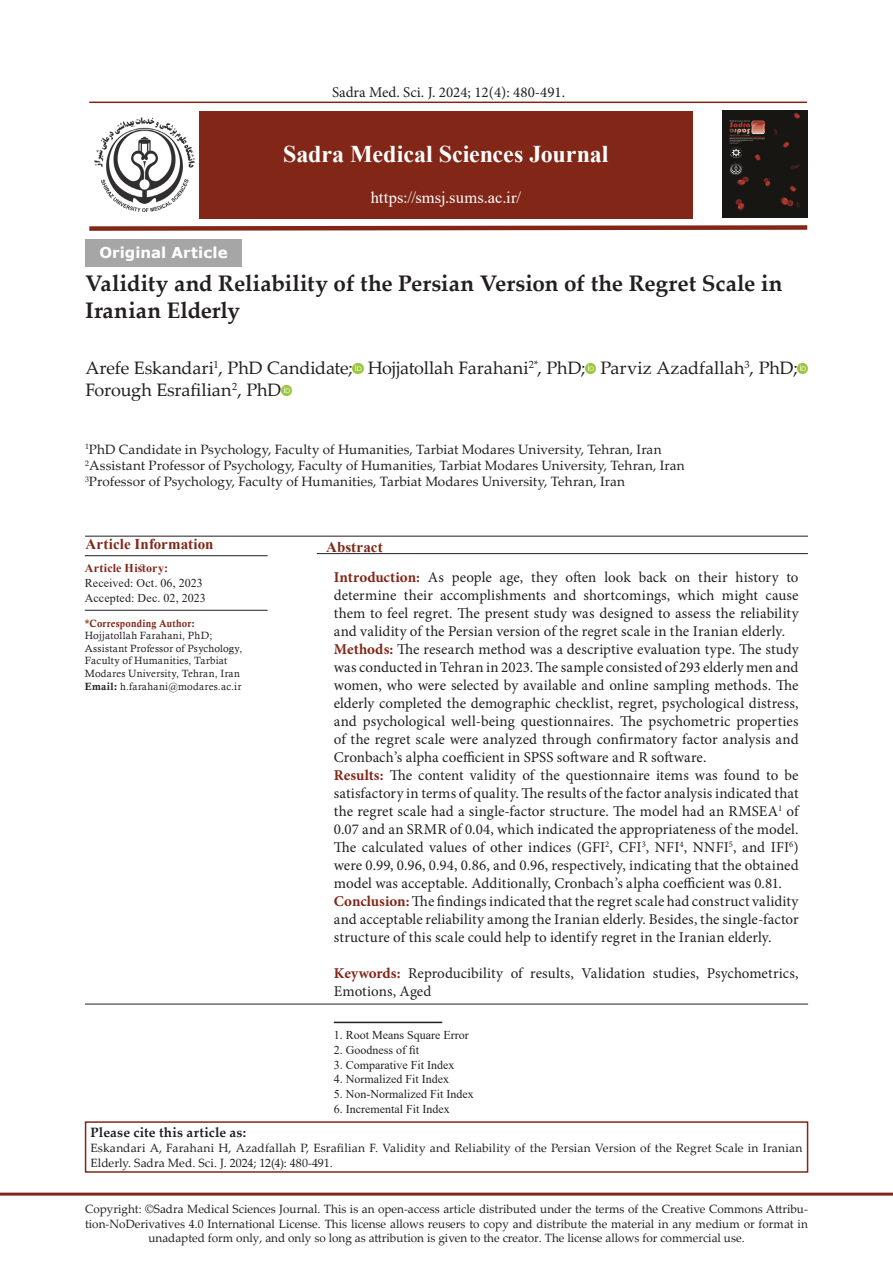
<style>
.page{position:relative;width:893px;height:1263px;background:#fff}
.page>*{position:absolute;margin:0;border:0;box-sizing:border-box;transform-origin:0 0}
.t1{font:700 24px "Times New Roman";letter-spacing:-.005em;color:#fff}
.t2{font:700 22.5px/27px "Palatino Linotype";color:#231f20}
.t3{font:18px "Palatino Linotype";letter-spacing:-.005em;color:#231f20}
.t4{font:16.5px "Times New Roman";letter-spacing:.01em;color:#fff}
.t5{font:15px/18px "Minion Pro";letter-spacing:.005em;color:#231f20}
.t6{font:700 15px "Times New Roman";letter-spacing:.005em;color:#822718}
.t7{font:700 15px "Minion Pro";color:#822718}
.t8{font:700 15px "Verdana";letter-spacing:.005em;color:#fff}
.t9{font:13.5px "Palatino Linotype";letter-spacing:.005em;color:#231f20}
.t10{font:700 13.5px "Palatino Linotype";letter-spacing:.02em;color:#231f20}
.t11{font:12px/15px "Palatino Linotype";color:#231f20}
.t12{font:12px/15px "Times New Roman";color:#231f20}
.t13{font:700 12px "Times New Roman";letter-spacing:.025em;color:#822718}
.t14{font:10.5px/12.6px "Calisto";letter-spacing:.025em;color:#231f20}
.t15{font:10.5px "Calis MT Bol";letter-spacing:.02em;color:#822718;scale:.93 1}
.t16{font:10.5px "Palatino Linotype";color:#231f20}
.t17{font:8.7px "Minion Pro";color:#231f20}
.t18{font:7.8px "Palatino Linotype";color:#231f20}
.s1{font-size:18px}
.s2{font-family:"Calis MT Bol"}
.s3{font-weight:700;color:#822718}
</style>
<div class="page">
<hr style="left:0;top:1192px;width:893px;height:3px;background:#822718">
<svg style="left:353px;top:364px;width:10px;height:10px"></svg>
<svg style="left:585px;top:364px;width:11px;height:10px"></svg>
<svg style="left:797px;top:364px;width:11px;height:10px"></svg>
<svg style="left:281px;top:385px;width:11px;height:10px"></svg>
<hr style="left:85px;top:536px;width:723px;height:1px;background:#231f20">
<hr style="left:85px;top:555px;width:183px;height:1px;background:#231f20">
<div style="left:85px;top:239px;width:157px;height:28px;background:#a7a6a6"></div>
<hr style="left:85px;top:610px;width:183px;height:1px;background:#231f20">
<hr style="left:317px;top:553px;width:491px;height:1px;background:#231f20">
<hr style="left:85px;top:1004px;width:723px;height:1px;background:#231f20">
<div style="left:199px;top:112px;width:494px;height:107px;background:#822718"></div>
<svg style="left:89px;top:225px;width:719px;height:6px;background:#a15c51"></svg>
<hr style="left:89px;top:102px;width:718px;height:1px;background:#822718">
<img style="left:95px;top:117px;width:99px;height:94px">
<img style="left:723px;top:110px;width:84px;height:108px">
<div style="left:85px;top:1121px;width:723px;height:52px;border:2px solid #822718"></div>
<hr style="left:334px;top:1022px;width:108px;height:1px;background:#231f20">
<p class="t5" style="left:332px;top:83px;width:235px">Sadra Med. Sci .J. 2024; 12 : (4) 480-491.</p>
<p class="t8" style="left:99px;top:242px;width:130px">Original Article</p>
<h1 class="t1" style="left:283px;top:136px;width:327px">Sadra Medical Sciences Journal</h1>
<p class="t4" style="left:371px;top:186px;width:152px">https://smsj.sums.ac i r. /</p>
<h2 class="t2" style="left:85px;top:269px;width:699px">Validity and Reliability of the Persian Version of the Regret Scale in<br>Iranian Elderly</h2>
<p class="t16" style="left:214px;top:357px;width:7px">1</p>
<p class="t16" style="left:529px;top:357px;width:15px"><span class="s1">,</span>*2</p>
<p class="t3" style="left:85px;top:355px;width:269px">Arefe Eskandari , PhD Candidate;</p>
<p class="t16" style="left:744px;top:357px;width:7px">3</p>
<p class="t3" style="left:600px;top:355px;width:199px">Parviz Azadfallah , PhD;</p>
<p class="t3" style="left:368px;top:355px;width:163px">Hojjatollah Farahani</p>
<p class="t3" style="left:547px;top:355px;width:40px">PhD;</p>
<p class="t3" style="left:85px;top:377px;width:198px">Forough Esrafilian , PhD</p>
<p class="t16" style="left:232px;top:378px;width:7px">2</p>
<p class="t18" style="left:85px;top:441px;width:5px">1</p>
<p class="t9" style="left:89px;top:440px;width:574px">PhD Candidate in Psychology, Faculty of Humanities, Tarbiat Modares University, Tehran, Iran</p>
<p class="t18" style="left:85px;top:457px;width:5px">2</p>
<p class="t9" style="left:89px;top:456px;width:597px">Assistant Professor of Psychology, Faculty of Humanities, Tarbiat Modares University, Tehran, Iran</p>
<p class="t18" style="left:85px;top:474px;width:5px">3</p>
<p class="t9" style="left:89px;top:472px;width:538px">Professor of Psychology, Faculty of Humanities, Tarbiat Modares University, Tehran, Iran</p>
<p class="t6" style="left:85px;top:533px;width:130px">Article Information</p>
<p class="t13" style="left:85px;top:559px;width:85px">Article History:</p>
<p class="t12" style="left:85px;top:575px;width:123px">Received: Oct. 06, 2023<br>Accepted: Dec. 02, 2023</p>
<p class="t15" style="left:85px;top:617px;width:120px">*Corresponding Author:</p>
<p class="t14" style="left:85px;top:629px;width:159px">Hojjatollah Farahani, PhD; Assistant Professor of Psychology, Faculty of Humanities, Tarbiat Modares University, Tehran, Iran <span class="s2">Email</span> .h<span class="s2">:</span> farahani@modares.ac.ir</p>
<p class="t6" style="left:326px;top:536px;width:58px">Abstract</p>
<p class="t7" style="left:334px;top:566px;width:88px">Introduction:</p>
<p class="t5" style="left:428px;top:568px;width:18px">As</p>
<p class="t5" style="left:452px;top:568px;width:41px">people</p>
<p class="t5" style="left:500px;top:568px;width:25px">age,</p>
<p class="t5" style="left:531px;top:568px;width:28px">they</p>
<p class="t5" style="left:565px;top:568px;width:33px">often</p>
<p class="t5" style="left:604px;top:568px;width:28px">look</p>
<p class="t5" style="left:639px;top:568px;width:30px">back</p>
<p class="t5" style="left:675px;top:568px;width:17px">on</p>
<p class="t5" style="left:698px;top:568px;width:31px">their</p>
<p class="t5" style="left:735px;top:568px;width:45px">history</p>
<p class="t5" style="left:786px;top:568px;width:14px">to</p>
<p class="t5" style="left:334px;top:586px;width:466px">determine<br>them to feel regret. The present study was designed to assess the reliability and validity of the Persian version of the regret scale in the Iranian elderly.<br><span class="s3">Methods:</span> The research method was a descriptive evaluation type. The study was conducted in Tehran in 2023. The sample consisted of 293 elderly men and women, who were selected by available and online sampling methods. The elderly completed the demographic checklist, regret, psychological distress, and psychological well-being questionnaires. The psychometric properties of the regret scale were analyzed through confirmatory factor analysis and Cronbach s’ alpha coefficient in SPSS software and R software.<br><span class="s3">Results:</span> The content validity of the questionnaire items was found to be satisfactory in terms of quality. The results of the factor analysis indicated that</p>
<p class="t17" style="left:778px;top:802px;width:6px">1</p>
<p class="t5" style="left:404px;top:586px;width:31px">their</p>
<p class="t5" style="left:440px;top:586px;width:107px">accomplishments</p>
<p class="t5" style="left:553px;top:586px;width:25px">and</p>
<p class="t5" style="left:584px;top:586px;width:88px">shortcomings,</p>
<p class="t5" style="left:678px;top:586px;width:39px">which</p>
<p class="t5" style="left:722px;top:586px;width:38px">might</p>
<p class="t5" style="left:765px;top:586px;width:35px">cause</p>
<p class="t5" style="left:334px;top:802px;width:446px">the regret scale had a single-factor structure. The model had an RMSEA</p>
<p class="t5" style="left:334px;top:802px;width:466px;text-align:right">of<br>0.07 and an SRMR of 0.04, which indicated the appropriateness of the model.</p>
<p class="t17" style="left:605px;top:838px;width:6px">2</p>
<p class="t5" style="left:334px;top:838px;width:466px">The calculated values of other indices (GFI , CFI , NFI , NNFI , and IFI (</p>
<p class="t17" style="left:642px;top:838px;width:6px">3</p>
<p class="t17" style="left:679px;top:838px;width:6px">4</p>
<p class="t17" style="left:729px;top:838px;width:6px">5</p>
<p class="t17" style="left:789px;top:838px;width:6px">6</p>
<p class="t5" style="left:334px;top:856px;width:466px">were 0.99, 0.96, 0.94, 0.86, and 0.96, respectively, indicating that the obtained model was acceptable. Additionally, Cronbach s’ alpha coefficient was 0.81.<br><span class="s3">Conclusion:</span>The findings indicated that the regret scale had construct validity and acceptable reliability among the Iranian elderly. Besides, the single-factor structure of this scale could help to identify regret in the Iranian elderly.</p>
<p class="t5" style="left:707px;top:964px;width:93px">Psychometrics,</p>
<p class="t5" style="left:408px;top:964px;width:96px">Reproducibility</p>
<p class="t5" style="left:511px;top:964px;width:13px">of</p>
<p class="t5" style="left:530px;top:964px;width:45px">results,</p>
<p class="t5" style="left:581px;top:964px;width:65px">Validation</p>
<p class="t5" style="left:653px;top:964px;width:48px">studies,</p>
<p class="t7" style="left:334px;top:962px;width:68px">Keywords:</p>
<p class="t5" style="left:334px;top:982px;width:99px">Emotions, Aged</p>
<p class="t12" style="left:334px;top:1027px;width:136px">1. Root Means Square Error</p>
<p class="t12" style="left:334px;top:1042px;width:87px">2. Goodness of fit</p>
<p class="t12" style="left:334px;top:1057px;width:122px">3. Comparative Fit Index</p>
<p class="t12" style="left:334px;top:1071px;width:117px">4. Normalized Fit Index</p>
<p class="t12" style="left:334px;top:1086px;width:141px">5. Non-Normalized Fit Index</p>
<p class="t12" style="left:334px;top:1101px;width:117px">6. Incremental Fit Index</p>
<p class="t10" style="left:91px;top:1123px;width:157px">Please cite this article as:</p>
<p class="t11" style="left:91px;top:1140px;width:713px">Eskandari A, Farahani H, Azadfallah ,P Esrafilian .F Validity and Reliability of the Persian Version of the Regret Scale in Iranian<br>Elderly. Sadra Med. Sci .J. 2024; 12 : (4) 480-491.</p>
<p class="t11" style="left:85px;top:1201px;width:724px">Copyright ©: Sadra Medical Sciences Journal. This is an open-access article distributed under the terms of the Creative Commons Attribu-</p>
<p class="t11" style="left:148px;top:1230px;width:598px">unadapted form only, and only so long as attribution is given to the creator. The license allows for commercial use.</p>
<p class="t11" style="left:85px;top:1216px;width:724px">tion-NoDerivatives 4.0 International License. This license allows reusers to copy and distribute the material in any medium or format in</p>
</div>
